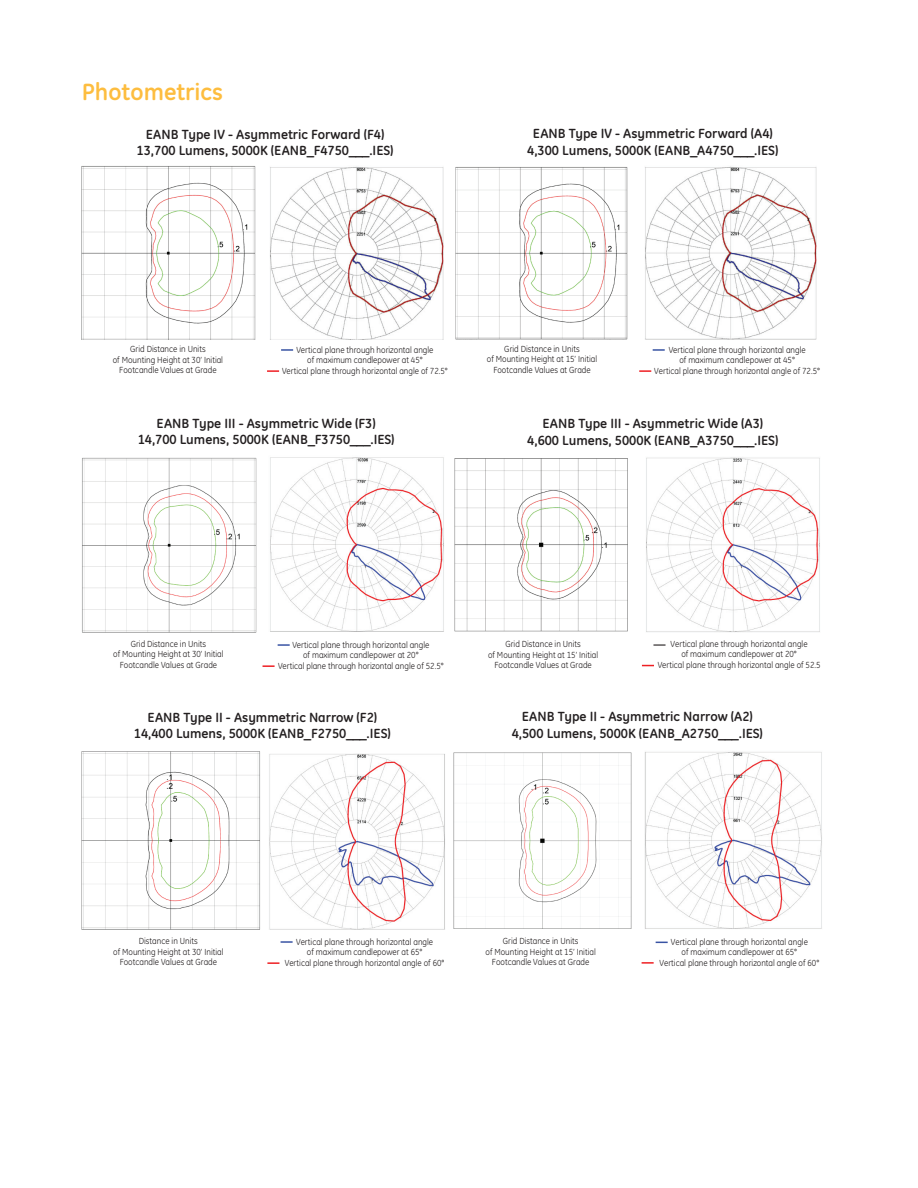
<style>
.page{position:relative;width:918px;height:1188px;background:#fff}
.page>*{position:absolute;margin:0;border:0;box-sizing:border-box;transform-origin:0 0}
.t1{font:700 24px "GE Inspira";color:#fdbd3f}
.t2{font:700 13.5px/16.5px "GE Inspira";color:#231f20;text-align:center}
.t3{font:9px/10.5px "GE Inspira";color:#231f20;text-align:center;scale:.93 1}
</style>
<div class="page">
<svg style="left:281px;top:941px;width:12px;height:2px"></svg>
<svg style="left:267px;top:962px;width:12px;height:2px"></svg>
<svg style="left:656px;top:942px;width:12px;height:1px"></svg>
<svg style="left:642px;top:962px;width:12px;height:2px"></svg>
<img style="left:81px;top:751px;width:179px;height:179px">
<img style="left:269px;top:753px;width:176px;height:176px">
<img style="left:453px;top:752px;width:179px;height:177px">
<img style="left:644px;top:751px;width:178px;height:178px">
<svg style="left:278px;top:644px;width:12px;height:2px"></svg>
<svg style="left:263px;top:665px;width:12px;height:2px"></svg>
<svg style="left:642px;top:665px;width:12px;height:1px"></svg>
<img style="left:82px;top:457px;width:175px;height:175px">
<img style="left:270px;top:457px;width:174px;height:175px">
<img style="left:454px;top:458px;width:174px;height:173px">
<img style="left:646px;top:457px;width:174px;height:175px">
<svg style="left:281px;top:349px;width:12px;height:2px"></svg>
<svg style="left:267px;top:370px;width:12px;height:2px"></svg>
<svg style="left:653px;top:349px;width:12px;height:2px"></svg>
<svg style="left:639px;top:370px;width:12px;height:2px"></svg>
<img style="left:81px;top:166px;width:174px;height:174px">
<img style="left:270px;top:166px;width:174px;height:174px">
<img style="left:455px;top:167px;width:173px;height:172px">
<img style="left:645px;top:166px;width:172px;height:173px">
<svg style="left:653px;top:644px;width:13px;height:2px"></svg>
<h1 class="t1" style="left:82px;top:76px;width:143px">Photometrics</h1>
<h2 class="t2" style="left:137px;top:125px;width:258px">EANB Type IV - Asymmetric Forward (F4)<br>13,700 Lumens, 5000K (EANB_F4750___.IES)</h2>
<h2 class="t2" style="left:527px;top:125px;width:253px">EANB Type IV - Asymmetric Forward (A4)<br>4,300 Lumens, 5000K (EANB_A4750___.IES)</h2>
<p class="t3" style="left:113px;top:344px;width:120px">Grid Distance in Units<br>of Mounting Height at 30’ Initial<br>Footcandle Values at Grade</p>
<p class="t3" style="left:282px;top:344px;width:180px">Vertical plane through horizontal angle<br>of maximum candlepower at 45°<br>Vertical plane through horizontal angle of 72.5°</p>
<p class="t3" style="left:487px;top:344px;width:120px">Grid Distance in Units<br>of Mounting Height at 15’ Initial<br>Footcandle Values at Grade</p>
<p class="t3" style="left:654px;top:344px;width:180px">Vertical plane through horizontal angle<br>of maximum candlepower at 45°<br>Vertical plane through horizontal angle of 72.5°</p>
<h2 class="t2" style="left:138px;top:414px;width:258px">EANB Type III - Asymmetric Wide (F3)<br>14,700 Lumens, 5000K (EANB_F3750___.IES)</h2>
<h2 class="t2" style="left:527px;top:415px;width:253px">EANB Type III - Asymmetric Wide (A3)<br>4,600 Lumens, 5000K (EANB_A3750___.IES)</h2>
<p class="t3" style="left:113px;top:639px;width:120px">Grid Distance in Units<br>of Mounting Height at 30’ Initial<br>Footcandle Values at Grade</p>
<p class="t3" style="left:278px;top:639px;width:180px">Vertical plane through horizontal angle<br>of maximum candlepower at 20°<br>Vertical plane through horizontal angle of 52.5°</p>
<p class="t3" style="left:488px;top:639px;width:120px">Grid Distance in Units<br>of Mounting Height at 15’ Initial<br>Footcandle Values at Grade</p>
<p class="t3" style="left:658px;top:639px;width:177px">Vertical plane through horizontal angle<br>of maximum candlepower at 20°<br>Vertical plane through horizontal angle of 52.5</p>
<h2 class="t2" style="left:134px;top:708px;width:258px">EANB Type II - Asymmetric Narrow (F2)<br>14,400 Lumens, 5000K (EANB_F2750___.IES)</h2>
<h2 class="t2" style="left:512px;top:708px;width:253px">EANB Type II - Asymmetric Narrow (A2)<br>4,500 Lumens, 5000K (EANB_A2750___.IES)</h2>
<p class="t3" style="left:113px;top:936px;width:120px">Distance in Units<br>of Mounting Height at 30’ Initial<br>Footcandle Values at Grade</p>
<p class="t3" style="left:285px;top:936px;width:173px">Vertical plane through horizontal angle<br>of maximum candlepower at 65°<br>Vertical plane through horizontal angle of 60°</p>
<p class="t3" style="left:486px;top:936px;width:120px">Grid Distance in Units<br>of Mounting Height at 15’ Initial<br>Footcandle Values at Grade</p>
<p class="t3" style="left:660px;top:937px;width:173px">Vertical plane through horizontal angle<br>of maximum candlepower at 65°<br>Vertical plane through horizontal angle of 60°</p>
</div>
